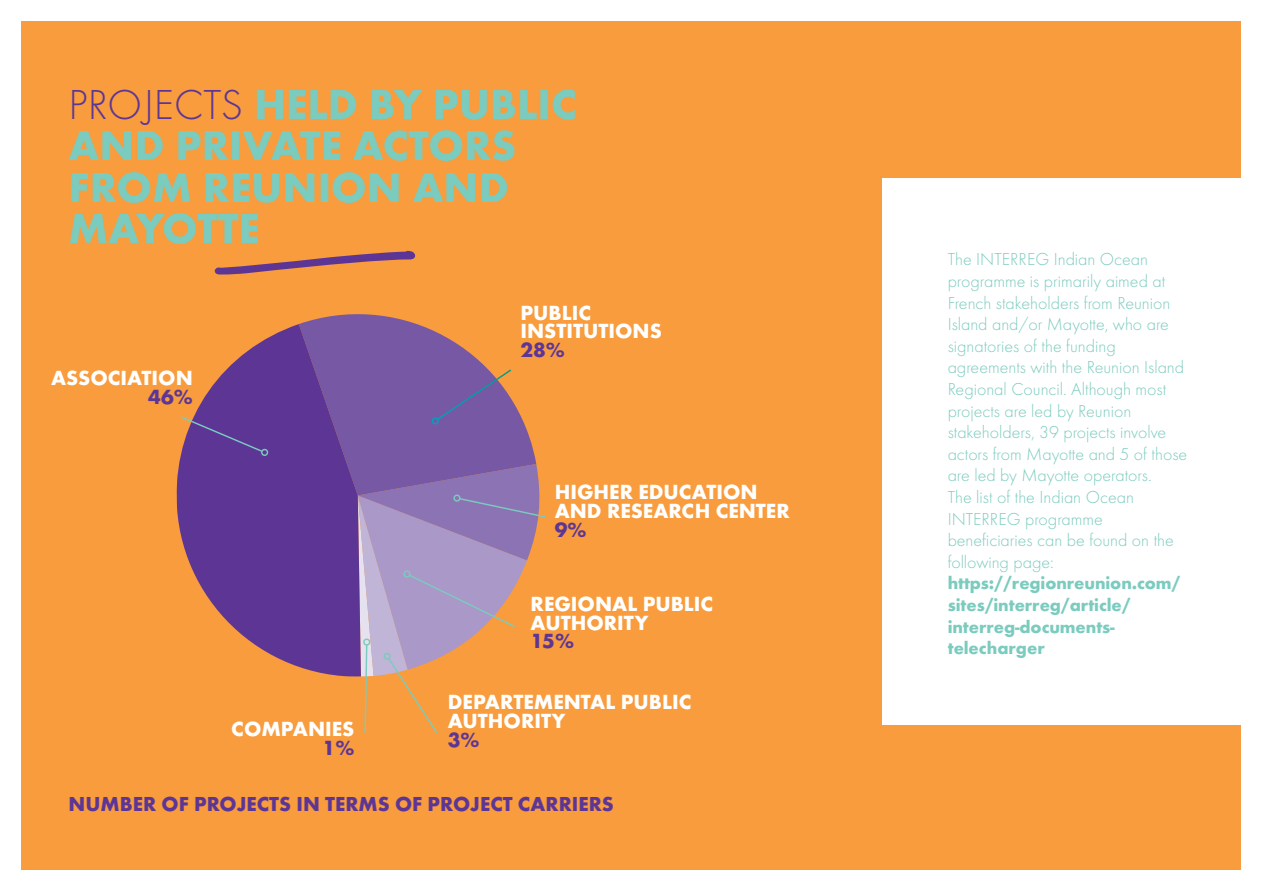
<style>
.page{position:relative;width:1263px;height:893px;background:#fff}
.page>*{position:absolute;margin:0;border:0;box-sizing:border-box;transform-origin:0 0}
.t1{font:800 43.5px/41.5px "Function LH";color:#7bcbbf}
.t2{font:800 21.3px/18.8px "Function LH";color:#fff}
.t3{font:800 21.3px "Function LH";color:#5d3695}
.t4{font:800 21px "Function LH";color:#5d3695}
.t5{font:300 18px/21.6px "Function LH";color:#7bcbbf}
.t6{font:800 18px/21.6px "Function LH";letter-spacing:-.005em;color:#7bcbbf}
.s1{font-weight:300;color:#5d3695}
</style>
<div class="page">
<div style="left:21px;top:21px;width:1220px;height:849px;background:#f89c3d"></div>
<svg style="left:215px;top:251px;width:200px;height:23px"></svg>
<div style="left:882px;top:178px;width:381px;height:547px;background:#fff"></div>
<svg style="left:299px;top:314px;width:237px;height:150px;fill:#7758a4"></svg>
<svg style="left:176px;top:324px;width:185px;height:353px;fill:#5d3695"></svg>
<svg style="left:430px;top:368px;width:83px;height:58px;background:#7d5f9b"></svg>
<svg style="left:179px;top:415px;width:91px;height:43px;background:#6a438f"></svg>
<svg style="left:358px;top:464px;width:189px;height:269px"></svg>
<h1 class="t1" style="left:69px;top:83px;width:510px"><span class="s1">PROJECTS</span> HELD BY PUBLIC<br>AND PRIVATE ACTORS<br>FROM REUNION AND<br>MAYOTTE</h1>
<p class="t2" style="left:51px;top:369px;width:143px">ASSOCIATION</p>
<p class="t3" style="left:148px;top:384px;width:46px">46%</p>
<p class="t2" style="left:231px;top:719px;width:125px">COMPANIES</p>
<p class="t3" style="left:323px;top:735px;width:33px">1%</p>
<p class="t2" style="left:520px;top:303px;width:143px">PUBLIC<br>INSTITUTIONS</p>
<p class="t3" style="left:520px;top:337px;width:46px">28%</p>
<p class="t2" style="left:555px;top:483px;width:236px">HIGHER EDUCATION<br>AND RESEARCH CENTER</p>
<p class="t3" style="left:555px;top:517px;width:33px">9%</p>
<p class="t2" style="left:531px;top:594px;width:184px">REGIONAL PUBLIC<br>AUTHORITY</p>
<p class="t3" style="left:531px;top:629px;width:45px">15%</p>
<p class="t2" style="left:448px;top:692px;width:245px">DEPARTEMENTAL PUBLIC<br>AUTHORITY</p>
<p class="t3" style="left:448px;top:727px;width:33px">3%</p>
<p class="t4" style="left:69px;top:791px;width:547px">NUMBER OF PROJECTS IN TERMS OF PROJECT CARRIERS</p>
<p class="t5" style="left:948px;top:249px;width:241px">The INTERREG Indian Ocean programme is primarily aimed at<br>French stakeholders from Reunion<br>Island and/or Mayotte, who are signatories of the funding agreements with the Reunion Island<br>Regional Council. Although most projects are led by Reunion stakeholders, 39 projects involve actors from Mayotte and 5 of those are led by Mayotte operators.<br>The list of the Indian Ocean<br>INTERREG programme beneficiaries can be found on the following page:</p>
<p class="t6" style="left:948px;top:573px;width:234px">https://regionreunion.com/ sites/interreg/article/ interreg-documents&shy;telecharger</p>
</div>
